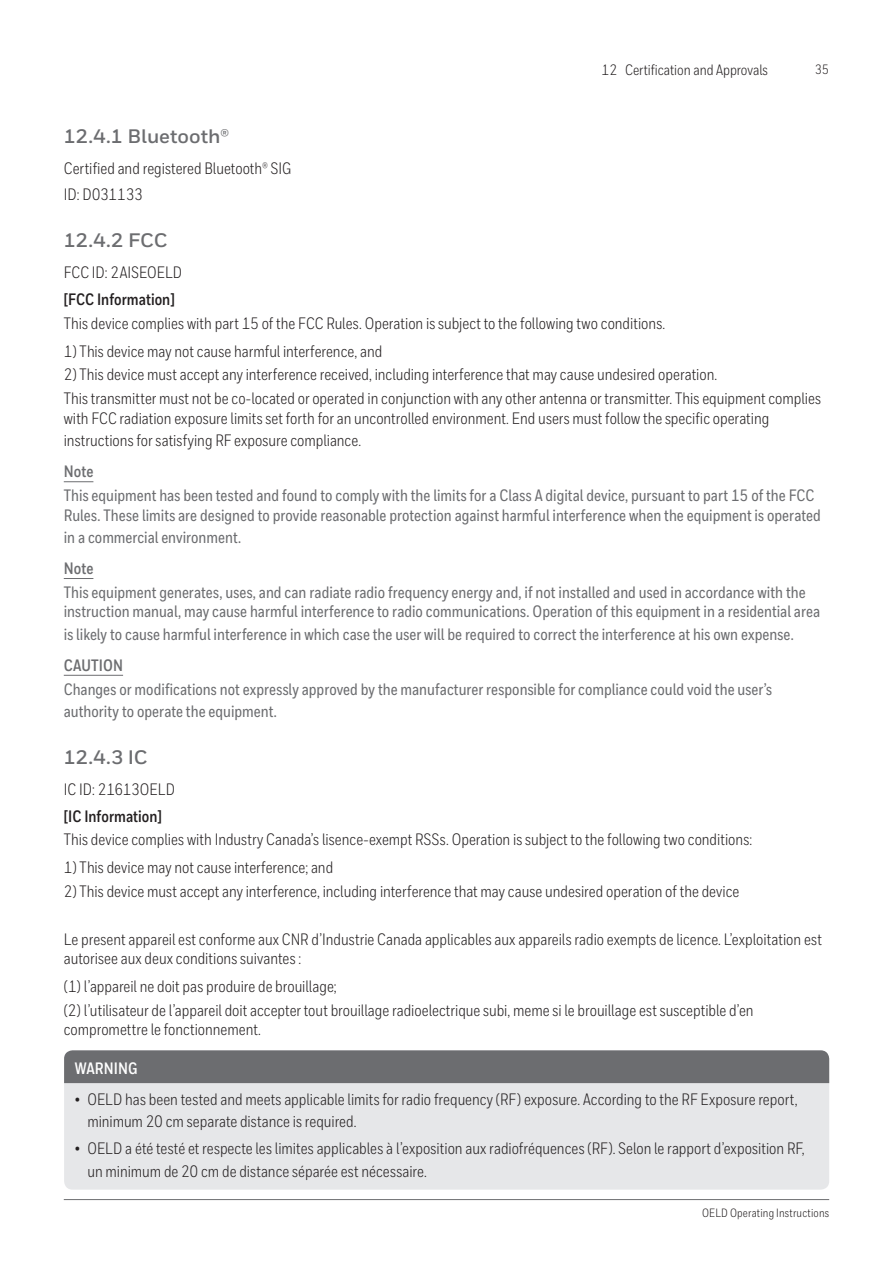
<style>
.page{position:relative;width:893px;height:1263px;background:#fff}
.page>*{position:absolute;margin:0;border:0;box-sizing:border-box;transform-origin:0 0}
.Heading_except{font:700 19.5px "Honeywell Sans";color:#6c6d70}
.Body__11_15_pt{font:16.5px/19.5px "Honeywell Cond";color:#231f20}
.Body__11_15_pt-2{font:500 16.5px/19.5px "Honeywell Cond";color:#6c6d70}
.Body__11_15_pt-3{font:700 16.5px "Honeywell Cond";color:#231f20}
.Caution{font:700 16.5px "Honeywell Cond";letter-spacing:.005em;color:#6c6d70}
.Body__11_15_pt-4{font:16.5px "Honeywell Cond";letter-spacing:-.02em;color:#231f20}
.Body__11_15_pt-5{font:700 16.5px "Honeywell Cond";color:#fff}
.Cover__Address_Block{font:15px "Honeywell Cond";color:#231f20}
.t1{font:13.5px "Honeywell Cond";color:#231f20}
.t2{font:12px "Honeywell Cond";letter-spacing:.02em;color:#231f20}
</style>
<div class="page">
<hr style="left:64px;top:1199px;width:765px;height:1px;background:#6c6d70">
<svg style="left:64px;top:481px;width:29px;height:1px"></svg>
<svg style="left:64px;top:578px;width:29px;height:1px"></svg>
<hr style="left:64px;top:675px;width:59px;height:1px;background:#6c6d70">
<div style="left:64px;top:1050px;width:765px;height:139px;background:#e6e7e9;border-radius:9px"></div>
<div style="left:64px;top:1050px;width:765px;height:33px;background:#6c6d70"></div>
<p class="Cover__Address_Block" style="left:601px;top:61px;width:168px">12 Certification and Approvals</p>
<p class="t1" style="left:815px;top:62px;width:16px">35</p>
<p class="Heading_except" style="left:64px;top:124px;width:167px">12.4.1 Bluetooth®</p>
<p class="Body__11_15_pt" style="left:64px;top:158px;width:229px">Certified and registered Bluetooth® SIG</p>
<p class="Body__11_15_pt-4" style="left:64px;top:185px;width:81px">ID: D031133</p>
<p class="Heading_except" style="left:64px;top:229px;width:105px">12.4.2 FCC</p>
<p class="Body__11_15_pt" style="left:64px;top:263px;width:120px">FCC ID: 2AISEOELD</p>
<p class="Body__11_15_pt-3" style="left:64px;top:289px;width:113px">[FCC Information]</p>
<p class="Body__11_15_pt" style="left:64px;top:313px;width:603px">This device complies with part 15 of the FCC Rules. Operation is subject to the following two conditions.</p>
<p class="Body__11_15_pt" style="left:64px;top:341px;width:320px">1) This device may not cause harmful interference, and</p>
<p class="Body__11_15_pt" style="left:64px;top:365px;width:655px">2) This device must accept any interference received, including interference that may cause undesired operation.</p>
<p class="Body__11_15_pt" style="left:64px;top:389px;width:759px">This transmitter must not be co-located or operated in conjunction with any other antenna or transmitter. This equipment complies with FCC radiation exposure limits set forth for an uncontrolled environment. End users must follow the specific operating</p>
<p class="Body__11_15_pt" style="left:64px;top:431px;width:299px">instructions for satisfying RF exposure compliance.</p>
<p class="Caution" style="left:64px;top:461px;width:31px">Note</p>
<p class="Body__11_15_pt-2" style="left:64px;top:486px;width:759px">This equipment has been tested and found to comply with the limits for a Class A digital device, pursuant to part 15 of the FCC<br>Rules. These limits are designed to provide reasonable protection against harmful interference when the equipment is operated</p>
<p class="Body__11_15_pt-2" style="left:64px;top:528px;width:179px">in a commercial environment.</p>
<p class="Caution" style="left:64px;top:558px;width:31px">Note</p>
<p class="Body__11_15_pt-2" style="left:64px;top:583px;width:758px">This equipment generates, uses, and can radiate radio frequency energy and, if not installed and used in accordance with the instruction manual, may cause harmful interference to radio communications. Operation of this equipment in a residential area</p>
<p class="Body__11_15_pt-2" style="left:64px;top:625px;width:731px">is likely to cause harmful interference in which case the user will be required to correct the interference at his own expense.</p>
<p class="Caution" style="left:64px;top:655px;width:61px">CAUTION</p>
<p class="Body__11_15_pt-2" style="left:64px;top:678px;width:710px;line-height:22.5px">Changes or modifications not expressly approved by the manufacturer responsible for compliance could void the user’s authority to operate the equipment.</p>
<p class="Heading_except" style="left:64px;top:745px;width:85px">12.4.3 IC</p>
<p class="Body__11_15_pt" style="left:64px;top:779px;width:113px">IC ID: 21613OELD</p>
<p class="Body__11_15_pt-3" style="left:64px;top:806px;width:100px">[IC Information]</p>
<p class="Body__11_15_pt" style="left:64px;top:830px;width:690px">This device complies with Industry Canada’s lisence-exempt RSSs. Operation is subject to the following two conditions:</p>
<p class="Body__11_15_pt" style="left:64px;top:858px;width:271px">1) This device may not cause interference; and</p>
<p class="Body__11_15_pt" style="left:64px;top:882px;width:677px">2) This device must accept any interference, including interference that may cause undesired operation of the device</p>
<p class="Body__11_15_pt" style="left:64px;top:929px;width:760px">Le present appareil est conforme aux CNR d’Industrie Canada applicables aux appareils radio exempts de licence. L’exploitation est autorisee aux deux conditions suivantes :</p>
<p class="Body__11_15_pt" style="left:64px;top:977px;width:274px">(1) l’appareil ne doit pas produire de brouillage;</p>
<p class="Body__11_15_pt" style="left:64px;top:1000px;width:691px">(2) l’utilisateur de l’appareil doit accepter tout brouillage radioelectrique subi, meme si le brouillage est susceptible d’en compromettre le fonctionnement.</p>
<p class="Body__11_15_pt-5" style="left:75px;top:1058px;width:64px">WARNING</p>
<p class="Body__11_15_pt" style="left:87px;top:1088px;width:711px;line-height:22.5px;text-indent:-13px">• OELD has been tested and meets applicable limits for radio frequency (RF) exposure. According to the RF Exposure report, minimum 20 cm separate distance is required.</p>
<p class="Body__11_15_pt" style="left:87px;top:1137px;width:719px;line-height:22.5px;text-indent:-13px">• OELD a été testé et respecte les limites applicables à l’exposition aux radiofréquences (RF). Selon le rapport d’exposition RF, un minimum de 20 cm de distance séparée est nécessaire.</p>
<p class="t2" style="left:702px;top:1206px;width:129px">OELD Operating Instructions</p>
</div>
